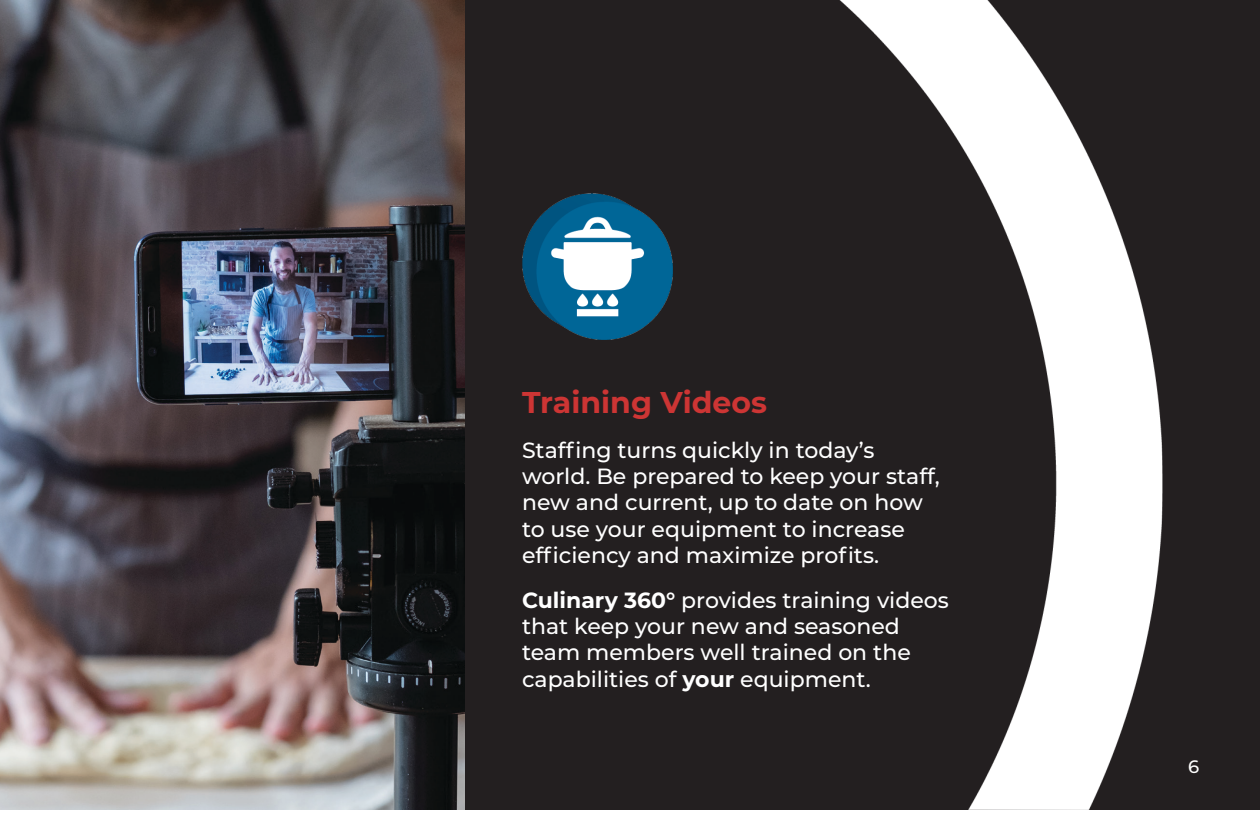
<style>
.page{position:relative;width:1260px;height:828px;background:#fff}
.page>*{position:absolute;margin:0;border:0;box-sizing:border-box;transform-origin:0 0}
.Headers{font:700 30px "Montserrat";color:#cd3534}
.Body{font:500 22px/26.4px "Montserrat";color:#fff}
.Headers-2{font:500 18px "Montserrat";color:#fff}
.s1{font-weight:700}
</style>
<div class="page">
<div style="left:0;top:0;width:1260px;height:810px;background:#231f20"></div>
<img style="left:0;top:0;width:1162px;height:810px">
<img style="left:522px;top:194px;width:150px;height:145px">
<p class="Headers" style="left:522px;top:381px;width:247px">Training Videos</p>
<p class="Body" style="left:522px;top:436px;width:419px">Staffing turns quickly in today’s world. Be prepared to keep your staff, new and current, up to date on how to use your equipment to increase efficiency and maximize profits.</p>
<p class="Body" style="left:522px;top:586px;width:428px"><span class="s1">Culinary 360°</span> provides training videos that keep your new and seasoned team members well trained on the capabilities of <span class="s1">your</span> equipment.</p>
<p class="Headers-2" style="left:1188px;top:754px;width:13px">6</p>
</div>
